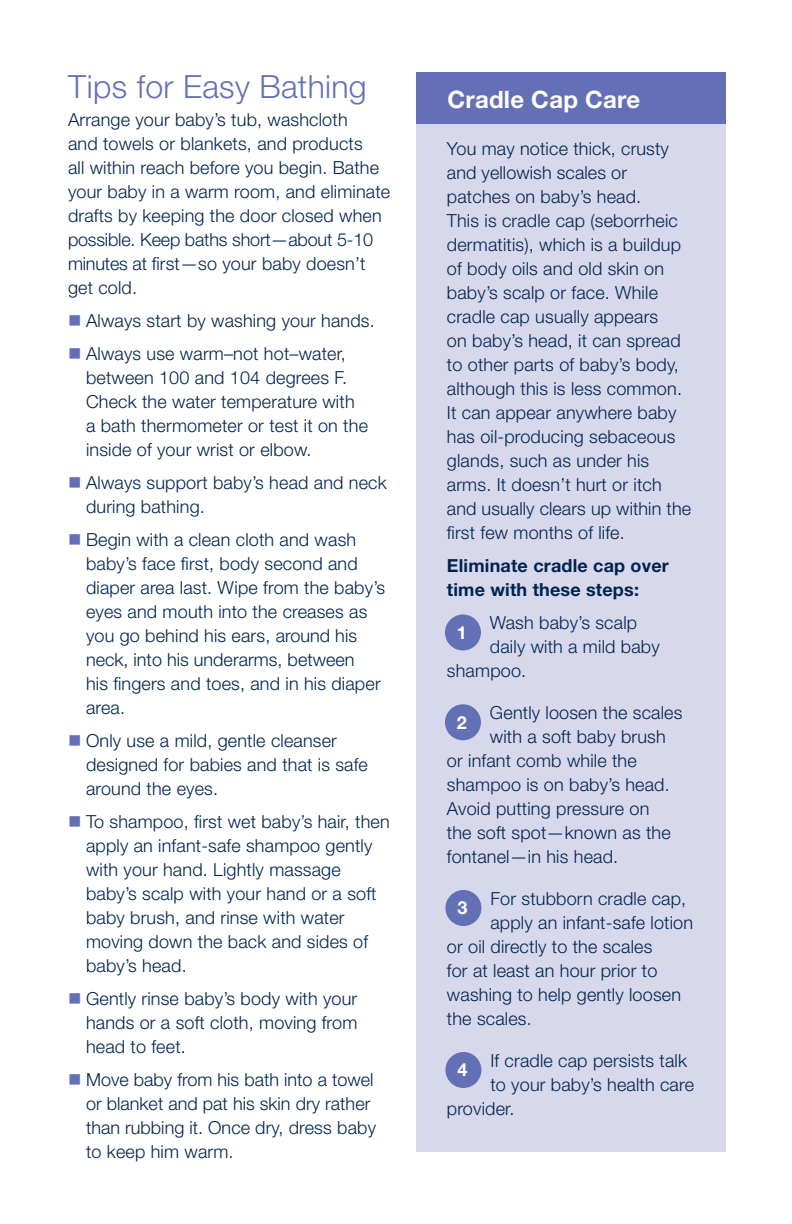
<style>
.page{position:relative;width:792px;height:1224px;background:#fff}
.page>*{position:absolute;margin:0;border:0;box-sizing:border-box;transform-origin:0 0}
.t1{font:300 32px "Helvetica Neue LT Std";letter-spacing:.01em;color:#6470b5}
.t2{font:700 24px "Helvetica Neue LT Std";letter-spacing:.01em;color:#fff}
.t3{font:300 18px/24px "Helvetica Neue LT Std";letter-spacing:.01em;color:#00244f}
.t4{font:700 18px/24px "Helvetica Neue LT Std";letter-spacing:.01em;color:#00244f}
.t5{font:700 18px "Helvetica Neue LT Std";color:#fff}
</style>
<div class="page">
<div style="left:416px;top:79px;width:310px;height:1073px;background:#d8d8ec"></div>
<div style="left:416px;top:72px;width:310px;height:52px;background:#6470b5"></div>
<div style="left:445px;top:614px;width:36px;height:36px;background:#6470b5;border-radius:50%"></div>
<div style="left:445px;top:704px;width:36px;height:36px;background:#6470b5;border-radius:50%"></div>
<div style="left:445px;top:890px;width:36px;height:36px;background:#6470b5;border-radius:50%"></div>
<div style="left:445px;top:1052px;width:36px;height:36px;background:#6470b5;border-radius:50%"></div>
<h1 class="t1" style="left:68px;top:67px;width:300px">Tips for Easy Bathing</h1>
<p class="t3" style="left:68px;top:107px;width:324px">Arrange your baby’s tub, washcloth<br>and towels or blankets, and products<br>all within reach before you begin. Bathe your baby in a warm room, and eliminate drafts by keeping the door closed when possible. Keep baths short—about 5-10 minutes at first—so your baby doesn’t get cold.</p>
<p class="t3" style="left:86px;top:304px;width:290px;line-height:33px">Always start by washing your hands.<br>Always use warm–not hot–water,</p>
<p class="t3" style="left:86px;top:365px;width:284px">between 100 and 104 degrees F.<br>Check the water temperature with a bath thermometer or test it on the inside of your wrist or elbow.</p>
<p class="t3" style="left:86px;top:470px;width:302px">Always support baby’s head and neck during bathing.</p>
<p class="t3" style="left:86px;top:527px;width:301px">Begin with a clean cloth and wash baby’s face first, body second and diaper area last. Wipe from the baby’s eyes and mouth into the creases as you go behind his ears, around his neck, into his underarms, between<br>his fingers and toes, and in his diaper area.</p>
<p class="t3" style="left:86px;top:728px;width:284px">Only use a mild, gentle cleanser designed for babies and that is safe around the eyes.</p>
<p class="t3" style="left:86px;top:809px;width:305px">To shampoo, first wet baby’s hair, then apply an infant-safe shampoo gently with your hand. Lightly massage baby’s scalp with your hand or a soft baby brush, and rinse with water moving down the back and sides of baby’s head.</p>
<p class="t3" style="left:86px;top:986px;width:273px;text-align:justify">Gently rinse baby’s body with your hands or a soft cloth, moving from head to feet.</p>
<p class="t3" style="left:86px;top:1067px;width:292px">Move baby from his bath into a towel or blanket and pat his skin dry rather than rubbing it. Once dry, dress baby to keep him warm.</p>
<h2 class="t2" style="left:447px;top:85px;width:194px">Cradle Cap Care</h2>
<p class="t3" style="left:447px;top:137px;width:246px">You may notice thick, crusty and yellowish scales or patches on baby’s head.<br>This is cradle cap (seborrheic dermatitis), which is a buildup of body oils and old skin on baby’s scalp or face. While cradle cap usually appears<br>on baby’s head, it can spread to other parts of baby’s body, although this is less common.<br>It can appear anywhere baby has oil-producing sebaceous glands, such as under his arms. It doesn’t hurt or itch and usually clears up within the first few months of life.</p>
<p class="t4" style="left:447px;top:553px;width:223px">Eliminate cradle cap over time with these steps:</p>
<p class="t5" style="left:457px;top:621px;width:12px">1</p>
<p class="t3" style="left:490px;top:611px;width:149px">Wash baby’s scalp</p>
<p class="t3" style="left:490px;top:635px;width:171px">daily with a mild baby</p>
<p class="t3" style="left:447px;top:659px;width:81px">shampoo.</p>
<p class="t5" style="left:457px;top:711px;width:12px">2</p>
<p class="t3" style="left:490px;top:701px;width:194px">Gently loosen the scales</p>
<p class="t3" style="left:490px;top:725px;width:177px">with a soft baby brush</p>
<p class="t3" style="left:447px;top:749px;width:191px">or infant comb while the</p>
<p class="t3" style="left:447px;top:773px;width:224px">shampoo is on baby’s head.</p>
<p class="t3" style="left:447px;top:796px;width:204px">Avoid putting pressure on</p>
<p class="t3" style="left:447px;top:820px;width:225px">the soft spot—known as the</p>
<p class="t3" style="left:447px;top:844px;width:173px">fontanel—in his head.</p>
<p class="t5" style="left:457px;top:897px;width:12px">3</p>
<p class="t3" style="left:490px;top:886px;width:197px">For stubborn cradle cap,</p>
<p class="t3" style="left:490px;top:910px;width:204px">apply an infant-safe lotion</p>
<p class="t3" style="left:447px;top:934px;width:207px">or oil directly to the scales</p>
<p class="t3" style="left:447px;top:958px;width:212px">for at least an hour prior to</p>
<p class="t3" style="left:447px;top:982px;width:236px">washing to help gently loosen</p>
<p class="t3" style="left:447px;top:1006px;width:86px">the scales.</p>
<p class="t5" style="left:457px;top:1059px;width:12px">4</p>
<p class="t3" style="left:490px;top:1048px;width:198px">If cradle cap persists talk</p>
<p class="t3" style="left:490px;top:1072px;width:205px">to your baby’s health care</p>
<p class="t3" style="left:447px;top:1096px;width:69px">provider.</p>
</div>
